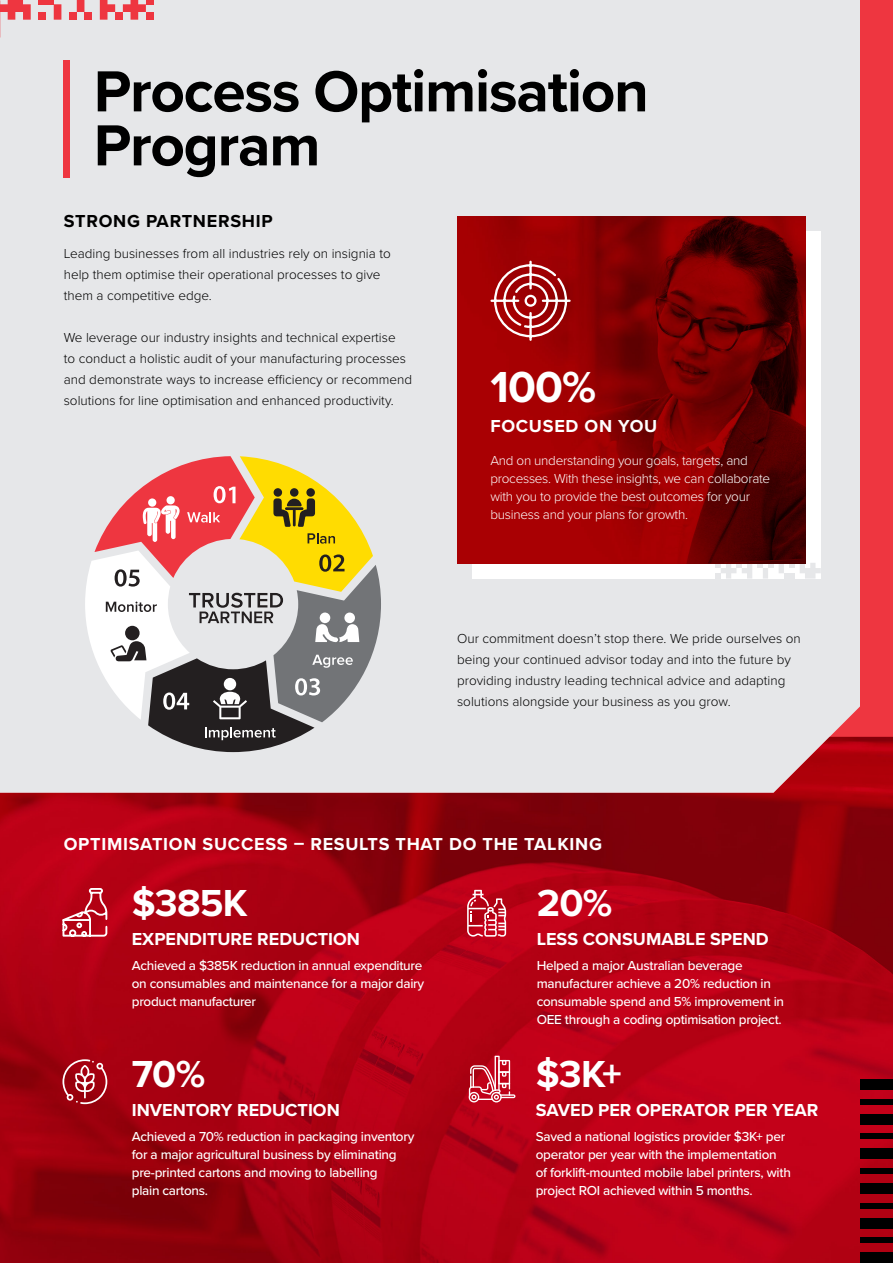
<style>
.page{position:relative;width:893px;height:1263px;background:#e6e7e9}
.page>*{position:absolute;margin:0;border:0;box-sizing:border-box;transform-origin:0 0}
.t1{font:700 60px/54px "Proxima Nova";letter-spacing:-.02em;color:#000}
.t2{font:700 45px "Proxima Nova";color:#fff}
.t3{font:700 39px "Proxima Nova";letter-spacing:-.02em;color:#fff}
.t4{font:700 18px "Proxima Nova";color:#fff}
.t5{font:700 18px "Proxima Nova";letter-spacing:.04em;color:#fff}
.t6{font:700 18px "Proxima Nova";letter-spacing:.04em;color:#000}
.t7{font:500 13.5px/18px "Proxima Nova";letter-spacing:-.02em;color:#fff}
.t8{font:300 13.5px/21px "Proxima Nova";color:#000}
.t9{font:300 13.5px/18px "Proxima Nova";letter-spacing:-.02em;color:#fff}
</style>
<div class="page">
<div style="left:64px;top:60px;width:6px;height:117px;background:#ee3640"></div>
<div style="left:472px;top:231px;width:349px;height:348px;background:#fff"></div>
<svg style="left:758px;top:564px;width:15px;height:15px"></svg>
<svg style="left:779px;top:564px;width:15px;height:9px"></svg>
<svg style="left:800px;top:563px;width:21px;height:16px"></svg>
<svg style="left:715px;top:564px;width:37px;height:15px"></svg>
<div style="left:784px;top:573px;width:10px;height:6px;background:#e6e7e9"></div>
<img style="left:457px;top:216px;width:349px;height:348px">
<svg style="left:489px;top:259px;width:83px;height:83px;background:#b03334"></svg>
<div style="left:115px;top:12px;width:8px;height:8px;background:#ee3640"></div>
<div style="left:84px;top:12px;width:8px;height:8px;background:#ee3640"></div>
<div style="left:69px;top:12px;width:8px;height:8px;background:#ee3640"></div>
<div style="left:38px;top:12px;width:8px;height:8px;background:#ee3640"></div>
<svg style="left:77px;top:0;width:7px;height:12px"></svg>
<svg style="left:54px;top:4px;width:7px;height:16px"></svg>
<svg style="left:0;top:0;width:31px;height:20px"></svg>
<svg style="left:123px;top:0;width:31px;height:20px"></svg>
<svg style="left:100px;top:0;width:15px;height:20px"></svg>
<hr style="left:38px;top:0;width:16px;height:4px;background:#ee3640">
<div style="left:861px;top:0;width:32px;height:1263px;background:#ee3640"></div>
<img style="left:0;top:737px;width:893px;height:526px">
<svg style="left:469px;top:1056px;width:46px;height:46px;background:#cf4a5a"></svg>
<div style="left:861px;top:1114px;width:32px;height:10px;background:#000"></div>
<div style="left:861px;top:1148px;width:32px;height:11px;background:#000"></div>
<div style="left:861px;top:1183px;width:32px;height:11px;background:#000"></div>
<div style="left:861px;top:1218px;width:32px;height:10px;background:#000"></div>
<div style="left:861px;top:1252px;width:32px;height:11px;background:#000"></div>
<div style="left:861px;top:1099px;width:32px;height:5px;background:#000"></div>
<div style="left:861px;top:1134px;width:32px;height:5px;background:#000"></div>
<div style="left:861px;top:1168px;width:32px;height:6px;background:#000"></div>
<div style="left:861px;top:1203px;width:32px;height:5px;background:#000"></div>
<div style="left:861px;top:1238px;width:32px;height:5px;background:#000"></div>
<div style="left:861px;top:1079px;width:32px;height:11px;background:#000"></div>
<svg style="left:85px;top:456px;width:296px;height:296px"></svg>
<div style="left:125px;top:626px;width:15px;height:14px;background:#231f20;border-radius:50%"></div>
<svg style="left:61px;top:887px;width:47px;height:50px;background:#c63b4a"></svg>
<svg style="left:467px;top:890px;width:39px;height:47px;background:#cd4958"></svg>
<svg style="left:62px;top:1059px;width:45px;height:45px;background:#b43944"></svg>
<h1 class="t1" style="left:94px;top:63px;width:556px">Process Optimisation<br>Program</h1>
<h3 class="t6" style="left:64px;top:207px;width:210px">STRONG PARTNERSHIP</h3>
<p class="t8" style="left:64px;top:242px;width:329px">Leading businesses from all industries rely on insignia to help them optimise their operational processes to give them a competitive edge.</p>
<p class="t8" style="left:64px;top:326px;width:350px">We leverage our industry insights and technical expertise<br>to conduct a holistic audit of your manufacturing processes and demonstrate ways to increase efficiency or recommend solutions for line optimisation and enhanced productivity.</p>
<h2 class="t2" style="left:490px;top:353px;width:107px">100%</h2>
<h3 class="t5" style="left:490px;top:413px;width:168px">FOCUSED ON YOU</h3>
<p class="t9" style="left:490px;top:451px;width:281px">And on understanding your goals, targets, and processes. With these insights, we can collaborate with you to provide the best outcomes for your business and your plans for growth.</p>
<p class="t8" style="left:457px;top:627px;width:345px">Our commitment doesn’t stop there. We pride ourselves on being your continued advisor today and into the future by providing industry leading technical advice and adapting solutions alongside your business as you grow.</p>
<h3 class="t5" style="left:64px;top:830px;width:540px">OPTIMISATION SUCCESS – RESULTS THAT DO THE TALKING</h3>
<h3 class="t3" style="left:132px;top:873px;width:117px">$385K</h3>
<p class="t7" style="left:132px;top:956px;width:294px">Achieved a $385K reduction in annual expenditure on consumables and maintenance for a major dairy product manufacturer</p>
<h3 class="t4" style="left:132px;top:925px;width:230px">EXPENDITURE REDUCTION</h3>
<h3 class="t3" style="left:537px;top:873px;width:77px">20%</h3>
<h3 class="t4" style="left:537px;top:925px;width:234px">LESS CONSUMABLE SPEND</h3>
<p class="t7" style="left:537px;top:956px;width:249px">Helped a major Australian beverage manufacturer achieve a 20% reduction in consumable spend and 5% improvement in OEE through a coding optimisation project.</p>
<h3 class="t3" style="left:132px;top:1044px;width:75px">70%</h3>
<h3 class="t4" style="left:132px;top:1096px;width:210px">INVENTORY REDUCTION</h3>
<p class="t7" style="left:132px;top:1126px;width:284px">Achieved a 70% reduction in packaging inventory for a major agricultural business by eliminating pre-printed cartons and moving to labelling<br>plain cartons.</p>
<h3 class="t3" style="left:536px;top:1044px;width:88px">$3K+</h3>
<p class="t7" style="left:536px;top:1126px;width:257px">Saved a national logistics provider $3K+ per operator per year with the implementation of forklift-mounted mobile label printers, with project ROI achieved within 5 months.</p>
<h3 class="t4" style="left:536px;top:1096px;width:284px">SAVED PER OPERATOR PER YEAR</h3>
</div>
